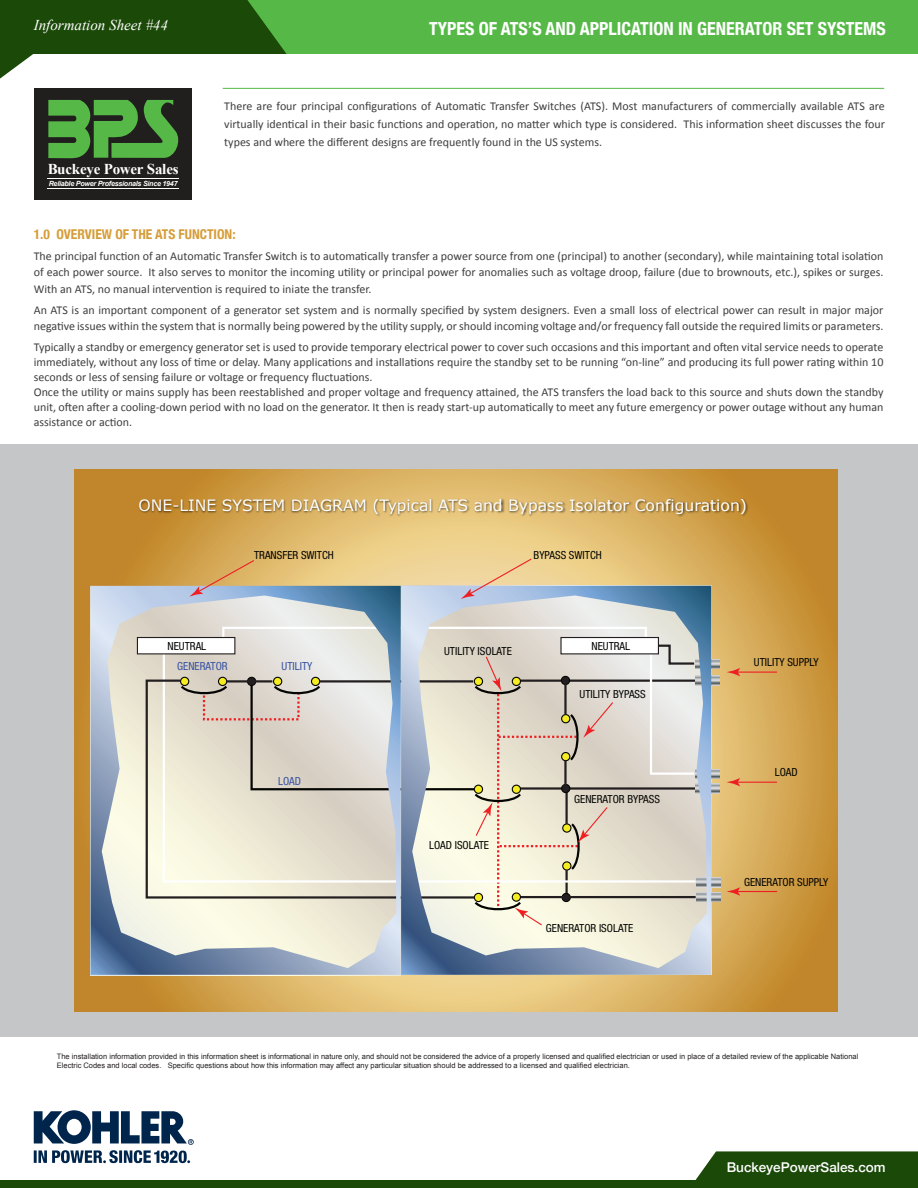
<style>
.page{position:relative;width:918px;height:1188px;background:#fff}
.page>*{position:absolute;margin:0;border:0;box-sizing:border-box;transform-origin:0 0}
.t1{font:700 condensed 18px "Helvetica Neue";color:#fff}
.t2{font:15.6px "MS Reference Sans Serif";color:#fff}
.t3{font:italic 15px "Times New Roman";color:#fff}
.t4{font:700 15px "Times New Roman";letter-spacing:-.02em;color:#fff}
.t5{font:700 condensed 13.5px "Helvetica Neue";color:#d69d39}
.t6{font:500 13.5px "Helvetica Neue";color:#fff}
.t7{font:12px/15px "Calibri";color:#3e3e3f;text-align:justify}
.t8{font:condensed 11.1px "Helvetica Neue LT Std";color:#040503}
.t9{font:condensed 11.1px "Helvetica Neue LT Std";color:#3853a3}
.t10{font:7.5px/9px "Arial";color:#231f20}
.t11{font:italic 700 7.05px "Arial";letter-spacing:-.035em;color:#fff}
</style>
<div class="page">
<svg style="left:695px;top:1151px;width:223px;height:29px;background:#295417"></svg>
<svg style="left:0;top:54px;width:33px;height:25px"></svg>
<div style="left:34px;top:88px;width:157px;height:112px;background:#211e1e"></div>
<svg style="left:48px;top:100px;width:131px;height:58px"></svg>
<hr style="left:48px;top:178px;width:131px;height:1px;background:#fff">
<hr style="left:48px;top:188px;width:131px;height:1px;background:#fff">
<div style="left:0;top:0;width:247px;height:54px;background:#1b4908"></div>
<div style="left:0;top:1180px;width:918px;height:8px;background:#1b4908"></div>
<div style="left:247px;top:0;width:671px;height:54px;background:#56b947"></div>
<hr style="left:223px;top:88px;width:661px;height:1px;background:#56b947">
<svg style="left:34px;top:1110px;width:160px;height:53px"></svg>
<div style="left:0;top:444px;width:918px;height:592px;background:#c5c6c8"></div>
<svg style="left:74px;top:470px;width:763px;height:541px;background:#d3a553"></svg>
<svg style="left:711px;top:676px;width:9px;height:9px"></svg>
<svg style="left:711px;top:659px;width:9px;height:10px"></svg>
<svg style="left:711px;top:784px;width:9px;height:9px"></svg>
<svg style="left:711px;top:769px;width:9px;height:10px"></svg>
<svg style="left:711px;top:892px;width:10px;height:10px"></svg>
<svg style="left:711px;top:877px;width:10px;height:10px"></svg>
<svg style="left:91px;top:586px;width:310px;height:389px;background:#ccd1ce"></svg>
<svg style="left:401px;top:586px;width:310px;height:389px;background:#c5cbcd"></svg>
<svg style="left:189px;top:559px;width:66px;height:38px;background:#c9aa7d"></svg>
<svg style="left:461px;top:558px;width:72px;height:41px;background:#dccaae"></svg>
<hr style="left:737px;top:672px;width:40px;height:1px;background:#ee1f23">
<svg style="left:727px;top:668px;width:13px;height:8px"></svg>
<hr style="left:737px;top:782px;width:40px;height:1px;background:#ee1f23">
<svg style="left:727px;top:778px;width:13px;height:8px"></svg>
<hr style="left:737px;top:891px;width:40px;height:1px;background:#ee1f23">
<svg style="left:727px;top:887px;width:13px;height:9px"></svg>
<svg style="left:249px;top:655px;width:365px;height:272px;background:#d9d5c9"></svg>
<img style="left:103px;top:496px;width:682px;height:59px">
<p class="t3" style="left:34px;top:15px;width:136px">Information Sheet #44</p>
<h1 class="t1" style="left:429px;top:13px;width:458px">TYPES OF ATS’S AND APPLICATION IN GENERATOR SET SYSTEMS</h1>
<p class="t4" style="left:48px;top:159px;width:132px">Buckeye Power Sales</p>
<p class="t11" style="left:49px;top:179px;width:130px">Reliable Power Professionals Since 1947</p>
<p class="t7" style="left:224px;top:97px;width:662px;line-height:18px">There are four principal configurations of Automatic Transfer Switches (ATS). Most manufacturers of commercially available ATS are virtually identical in their basic functions and operation, no matter which type is considered. This information sheet discusses the four types and where the different designs are frequently found in the US systems.</p>
<p class="t5" style="left:34px;top:223px;width:203px">1.0 OVERVIEW OF THE ATS FUNCTION:</p>
<p class="t7" style="left:34px;top:248px;width:851px;line-height:16.5px">The principal function of an Automatic Transfer Switch is to automatically transfer a power source from one (principal) to another (secondary), while maintaining total isolation of each power source. It also serves to monitor the incoming utility or principal power for anomalies such as voltage droop, failure (due to brownouts, etc.), spikes or surges.<br>With an ATS, no manual intervention is required to iniate the transfer.</p>
<p class="t7" style="left:34px;top:302px;width:851px;line-height:16.5px">An ATS is an important component of a generator set system and is normally specified by system designers. Even a small loss of electrical power can result in major major negative issues within the system that is normally being powered by the utility supply, or should incoming voltage and/or frequency fall outside the required limits or parameters.</p>
<p class="t7" style="left:34px;top:340px;width:851px;text-align:left">Typically a standby or emergency generator set is used to provide temporary electrical power to cover such occasions and this important and often vital service needs to operate immediately, without any loss of time or delay. Many applications and installations require the standby set to be running “on-line” and producing its full power rating within 10 seconds or less of sensing failure or voltage or frequency fluctuations.<br>Once the utility or mains supply has been reestablished and proper voltage and frequency attained, the ATS transfers the load back to this source and shuts down the standby unit, often after a cooling-down period with no load on the generator. It then is ready start-up automatically to meet any future emergency or power outage without any human assistance or action.</p>
<h2 class="t2" style="left:139px;top:496px;width:610px">ONE-LINE SYSTEM DIAGRAM (Typical ATS and Bypass Isolator Configuration)</h2>
<p class="t8" style="left:254px;top:549px;width:81px">TRANSFER SWITCH</p>
<p class="t8" style="left:534px;top:549px;width:70px">BYPASS SWITCH</p>
<p class="t8" style="left:168px;top:639px;width:40px">NEUTRAL</p>
<p class="t8" style="left:444px;top:645px;width:69px">UTILITY ISOLATE</p>
<p class="t8" style="left:592px;top:639px;width:40px">NEUTRAL</p>
<p class="t9" style="left:177px;top:660px;width:52px">GENERATOR</p>
<p class="t9" style="left:282px;top:660px;width:32px">UTILITY</p>
<p class="t8" style="left:754px;top:656px;width:66px">UTILITY SUPPLY</p>
<p class="t8" style="left:580px;top:688px;width:68px">UTILITY BYPASS</p>
<p class="t9" style="left:278px;top:774px;width:24px">LOAD</p>
<p class="t8" style="left:775px;top:766px;width:24px">LOAD</p>
<p class="t8" style="left:574px;top:793px;width:87px">GENERATOR BYPASS</p>
<p class="t8" style="left:429px;top:838px;width:61px">LOAD ISOLATE</p>
<p class="t8" style="left:744px;top:876px;width:86px">GENERATOR SUPPLY</p>
<p class="t8" style="left:546px;top:921px;width:89px">GENERATOR ISOLATE</p>
<p class="t10" style="left:57px;top:1052px;width:803px">The installation information provided in this information sheet is informational in nature only, and should not be considered the advice of a properly licensed and qualified electrician or used in place of a detailed review of the applicable National<br>Electric Codes and local codes. Specific questions about how this information may affect any particular situation should be addressed to a licensed and qualified electrician.</p>
<p class="t6" style="left:727px;top:1156px;width:160px">BuckeyePowerSales.com</p>
</div>
